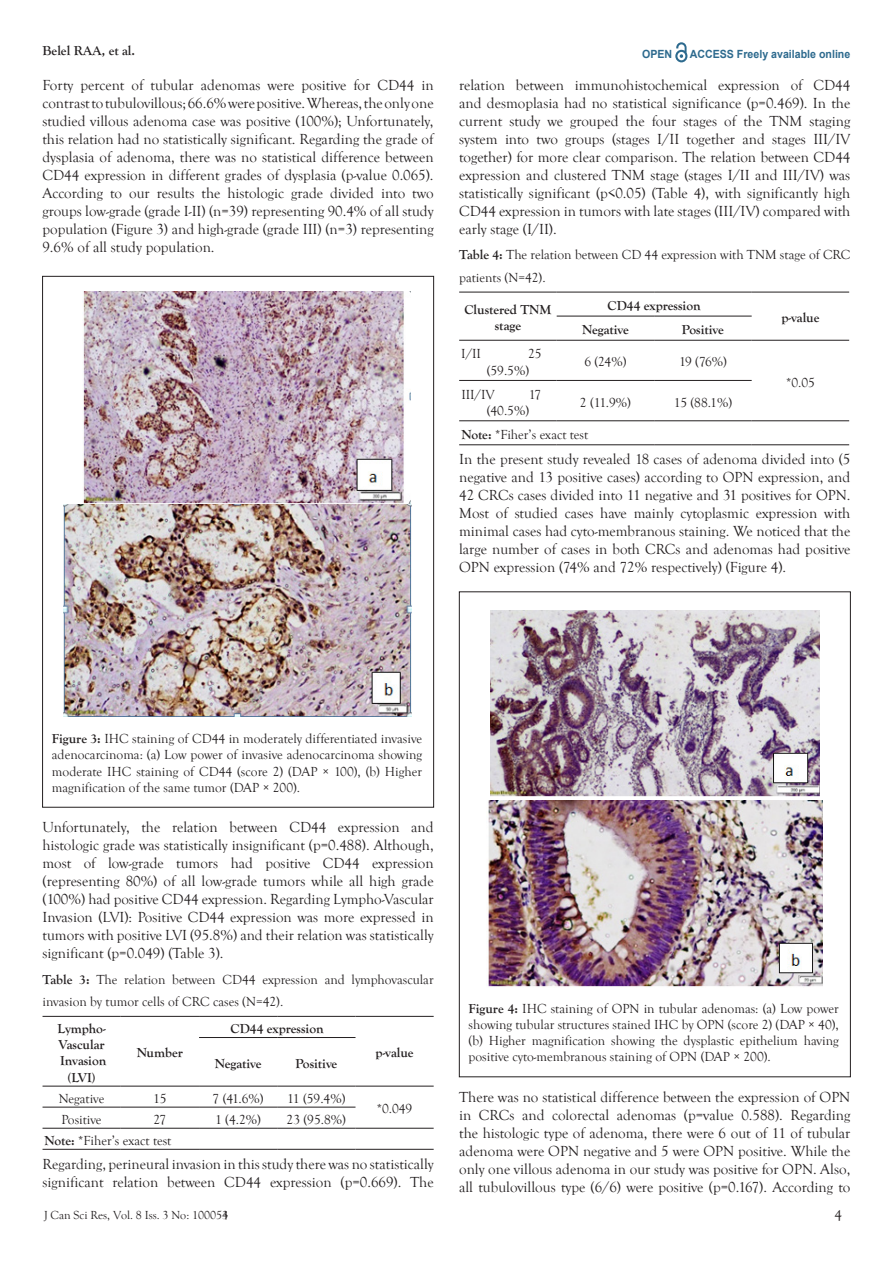
<style>
.page{position:relative;width:893px;height:1263px;background:#fff}
.page>*{position:absolute;margin:0;border:0;box-sizing:border-box;transform-origin:0 0}
.t1{font:15px/18px "Goudy Old Style T";color:#231f20;text-align:justify}
.t2{font:13.5px/16.2px "Goudy Old Style T";color:#231f20}
.t3{font:700 13.5px/16.2px "Goudy Old Style T";color:#231f20;text-align:center}
.t4{font:12px "Goudy Old Style T";color:#231f20}
.t5{font:700 11.25px "Arial";color:#2d6a8e;scale:.94 1}
.s1{font-weight:700}
</style>
<div class="page">
<svg style="left:675px;top:43px;width:12px;height:19px"></svg>
<hr style="left:459px;top:292px;width:98px;height:1px;background:#231f20">
<hr style="left:557px;top:292px;width:97px;height:1px;background:#231f20">
<hr style="left:654px;top:292px;width:98px;height:1px;background:#231f20">
<hr style="left:752px;top:292px;width:97px;height:1px;background:#231f20">
<hr style="left:557px;top:316px;width:97px;height:1px;background:#231f20">
<hr style="left:654px;top:316px;width:98px;height:1px;background:#231f20">
<hr style="left:459px;top:340px;width:98px;height:1px;background:#231f20">
<hr style="left:557px;top:340px;width:97px;height:1px;background:#231f20">
<hr style="left:654px;top:340px;width:98px;height:1px;background:#231f20">
<hr style="left:752px;top:340px;width:97px;height:1px;background:#231f20">
<hr style="left:459px;top:380px;width:98px;height:1px;background:#231f20">
<hr style="left:557px;top:380px;width:97px;height:1px;background:#231f20">
<hr style="left:654px;top:380px;width:98px;height:1px;background:#231f20">
<hr style="left:459px;top:420px;width:98px;height:1px;background:#231f20">
<hr style="left:557px;top:420px;width:97px;height:1px;background:#231f20">
<hr style="left:654px;top:420px;width:98px;height:1px;background:#231f20">
<hr style="left:752px;top:420px;width:97px;height:1px;background:#231f20">
<hr style="left:459px;top:444px;width:98px;height:1px;background:#231f20">
<hr style="left:557px;top:444px;width:97px;height:1px;background:#231f20">
<hr style="left:654px;top:444px;width:98px;height:1px;background:#231f20">
<hr style="left:752px;top:444px;width:97px;height:1px;background:#231f20">
<img style="left:488px;top:800px;width:335px;height:187px">
<img style="left:490px;top:611px;width:329px;height:185px">
<img style="left:63px;top:504px;width:349px;height:213px">
<img style="left:83px;top:291px;width:328px;height:213px">
<hr style="left:43px;top:1016px;width:78px;height:1px;background:#231f20">
<hr style="left:121px;top:1016px;width:78px;height:1px;background:#231f20">
<hr style="left:199px;top:1016px;width:78px;height:1px;background:#231f20">
<hr style="left:277px;top:1016px;width:79px;height:1px;background:#231f20">
<hr style="left:356px;top:1016px;width:78px;height:1px;background:#231f20">
<hr style="left:199px;top:1037px;width:78px;height:1px;background:#231f20">
<hr style="left:277px;top:1037px;width:79px;height:1px;background:#231f20">
<hr style="left:43px;top:1086px;width:78px;height:1px;background:#231f20">
<hr style="left:121px;top:1086px;width:78px;height:1px;background:#231f20">
<hr style="left:199px;top:1086px;width:78px;height:1px;background:#231f20">
<hr style="left:277px;top:1086px;width:79px;height:1px;background:#231f20">
<hr style="left:356px;top:1086px;width:78px;height:1px;background:#231f20">
<hr style="left:43px;top:1107px;width:78px;height:1px;background:#231f20">
<hr style="left:121px;top:1107px;width:78px;height:1px;background:#231f20">
<hr style="left:199px;top:1107px;width:78px;height:1px;background:#231f20">
<hr style="left:277px;top:1107px;width:79px;height:1px;background:#231f20">
<hr style="left:43px;top:1128px;width:78px;height:1px;background:#231f20">
<hr style="left:121px;top:1128px;width:78px;height:1px;background:#231f20">
<hr style="left:199px;top:1128px;width:78px;height:1px;background:#231f20">
<hr style="left:277px;top:1128px;width:79px;height:1px;background:#231f20">
<hr style="left:356px;top:1128px;width:78px;height:1px;background:#231f20">
<hr style="left:43px;top:1149px;width:78px;height:1px;background:#231f20">
<hr style="left:121px;top:1149px;width:78px;height:1px;background:#231f20">
<hr style="left:199px;top:1149px;width:78px;height:1px;background:#231f20">
<hr style="left:277px;top:1149px;width:79px;height:1px;background:#231f20">
<hr style="left:356px;top:1149px;width:78px;height:1px;background:#231f20">
<p class="t3" style="left:43px;top:42px;width:94px">Belel RAA, et al.</p>
<p class="t5" style="left:642px;top:47px;width:34px">OPEN</p>
<p class="t5" style="left:690px;top:46px;width:172px">ACCESS Freely available online</p>
<p class="t1" style="left:42px;top:77px;width:393px">Forty percent of tubular adenomas were positive for CD44 in contrast to tubulovillous; 66.6% were positive. Whereas, the only one studied villous adenoma case was positive (100%); Unfortunately, this relation had no statistically significant. Regarding the grade of dysplasia of adenoma, there was no statistical difference between CD44 expression in different grades of dysplasia (p-value 0.065).<br>According to our results the histologic grade divided into two groups low-grade (grade I-II) (n=39) representing 90.4% of all study population (Figure 3) and high-grade (grade III) (n=3) representing 9.6% of all study population.</p>
<p class="t1" style="left:459px;top:77px;width:393px">relation between immunohistochemical expression of CD44 and desmoplasia had no statistical significance (p=0.469). In the current study we grouped the four stages of the TNM staging system into two groups (stages I/II together and stages III/IV together) for more clear comparison. The relation between CD44 expression and clustered TNM stage (stages I/II and III/IV) was statistically significant (p&lt;0.05) (Table 4), with significantly high CD44 expression in tumors with late stages (III/IV) compared with early stage (I/II).</p>
<p class="t2" style="left:459px;top:244px;width:393px;line-height:22.2px"><span class="s1">Table 4:</span> The relation between CD 44 expression with TNM stage of CRC patients (N=42).</p>
<p class="t3" style="left:465px;top:302px;width:88px">Clustered TNM stage</p>
<p class="t3" style="left:608px;top:298px;width:95px">CD44 expression</p>
<p class="t3" style="left:781px;top:310px;width:40px">p-value</p>
<p class="t3" style="left:582px;top:322px;width:48px">Negative</p>
<p class="t3" style="left:682px;top:322px;width:43px">Positive</p>
<p class="t2" style="left:461px;top:346px;width:21px">I/II</p>
<p class="t2" style="left:487px;top:346px;width:56px;text-indent:41px">25 (59.5%)</p>
<p class="t2" style="left:584px;top:354px;width:44px">6 (24%)</p>
<p class="t2" style="left:679px;top:354px;width:49px">19 (76%)</p>
<p class="t2" style="left:786px;top:374px;width:30px">*0.05</p>
<p class="t2" style="left:461px;top:386px;width:35px">III/IV</p>
<p class="t2" style="left:487px;top:386px;width:56px;text-indent:42px">17 (40.5%)</p>
<p class="t2" style="left:580px;top:394px;width:53px">2 (11.9%)</p>
<p class="t2" style="left:674px;top:394px;width:60px">15 (88.1%)</p>
<p class="t2" style="left:461px;top:427px;width:128px"><span class="s1">Note:</span> *Fiher’s exact test</p>
<p class="t1" style="left:459px;top:451px;width:393px">In the present study revealed 18 cases of adenoma divided into (5 negative and 13 positive cases) according to OPN expression, and 42 CRCs cases divided into 11 negative and 31 positives for OPN.<br>Most of studied cases have mainly cytoplasmic expression with minimal cases had cyto-membranous staining. We noticed that the large number of cases in both CRCs and adenomas had positive OPN expression (74% and 72% respectively) (Figure 4).</p>
<p class="t2" style="left:52px;top:731px;width:372px;text-align:justify"><span class="s1">Figure 3:</span> IHC staining of CD44 in moderately differentiated invasive adenocarcinoma: (a) Low power of invasive adenocarcinoma showing moderate IHC staining of CD44 (score 2) (DAP × 100), (b) Higher magnification of the same tumor (DAP × 200).</p>
<p class="t1" style="left:43px;top:819px;width:393px">Unfortunately, the relation between CD44 expression and histologic grade was statistically insignificant (p=0.488). Although, most of low-grade tumors had positive CD44 expression (representing 80%) of all low-grade tumors while all high grade (100%) had positive CD44 expression. Regarding Lympho-Vascular Invasion (LVI): Positive CD44 expression was more expressed in tumors with positive LVI (95.8%) and their relation was statistically significant (p=0.049) (Table 3).</p>
<p class="t2" style="left:43px;top:968px;width:393px;line-height:22.2px"><span class="s1">Table 3:</span> The relation between CD44 expression and lymphovascular invasion by tumor cells of CRC cases (N=42).</p>
<p class="t3" style="left:58px;top:1020px;width:50px">Lympho-<br>Vascular<br>Invasion (LVI)</p>
<p class="t3" style="left:231px;top:1020px;width:95px">CD44 expression</p>
<p class="t3" style="left:375px;top:1045px;width:40px">p-value</p>
<p class="t3" style="left:137px;top:1045px;width:48px">Number</p>
<p class="t3" style="left:215px;top:1055px;width:48px">Negative</p>
<p class="t3" style="left:295px;top:1055px;width:43px">Positive</p>
<p class="t2" style="left:59px;top:1090px;width:47px">Negative</p>
<p class="t2" style="left:153px;top:1090px;width:15px">15</p>
<p class="t2" style="left:213px;top:1090px;width:53px">7 (41.6%)</p>
<p class="t2" style="left:287px;top:1090px;width:60px">11 (59.4%)</p>
<p class="t2" style="left:377px;top:1101px;width:37px">*0.049</p>
<p class="t2" style="left:62px;top:1111px;width:42px">Positive</p>
<p class="t2" style="left:153px;top:1111px;width:14px">27</p>
<p class="t2" style="left:215px;top:1111px;width:47px">1 (4.2%)</p>
<p class="t2" style="left:287px;top:1111px;width:61px">23 (95.8%)</p>
<p class="t2" style="left:45px;top:1132px;width:128px"><span class="s1">Note:</span> *Fiher’s exact test</p>
<p class="t1" style="left:43px;top:1155px;width:393px">Regarding, perineural invasion in this study there was no statistically significant relation between CD44 expression (p=0.669). The</p>
<p class="t4" style="left:44px;top:1209px;width:186px">J Can Sci Res, Vol. 8 Iss. 3 No: 1000543</p>
<p class="t2" style="left:469px;top:1000px;width:372px;text-align:justify"><span class="s1">Figure 4:</span> IHC staining of OPN in tubular adenomas: (a) Low power showing tubular structures stained IHC by OPN (score 2) (DAP × 40), (b) Higher magnification showing the dysplastic epithelium having positive cyto-membranous staining of OPN (DAP × 200).</p>
<p class="t1" style="left:459px;top:1088px;width:393px">There was no statistical difference between the expression of OPN in CRCs and colorectal adenomas (p=value 0.588). Regarding the histologic type of adenoma, there were 6 out of 11 of tubular adenoma were OPN negative and 5 were OPN positive. While the only one villous adenoma in our study was positive for OPN. Also, all tubulovillous type (6/6) were positive (p=0.167). According to</p>
<p class="t1" style="left:834px;top:1207px;width:9px">4</p>
</div>
